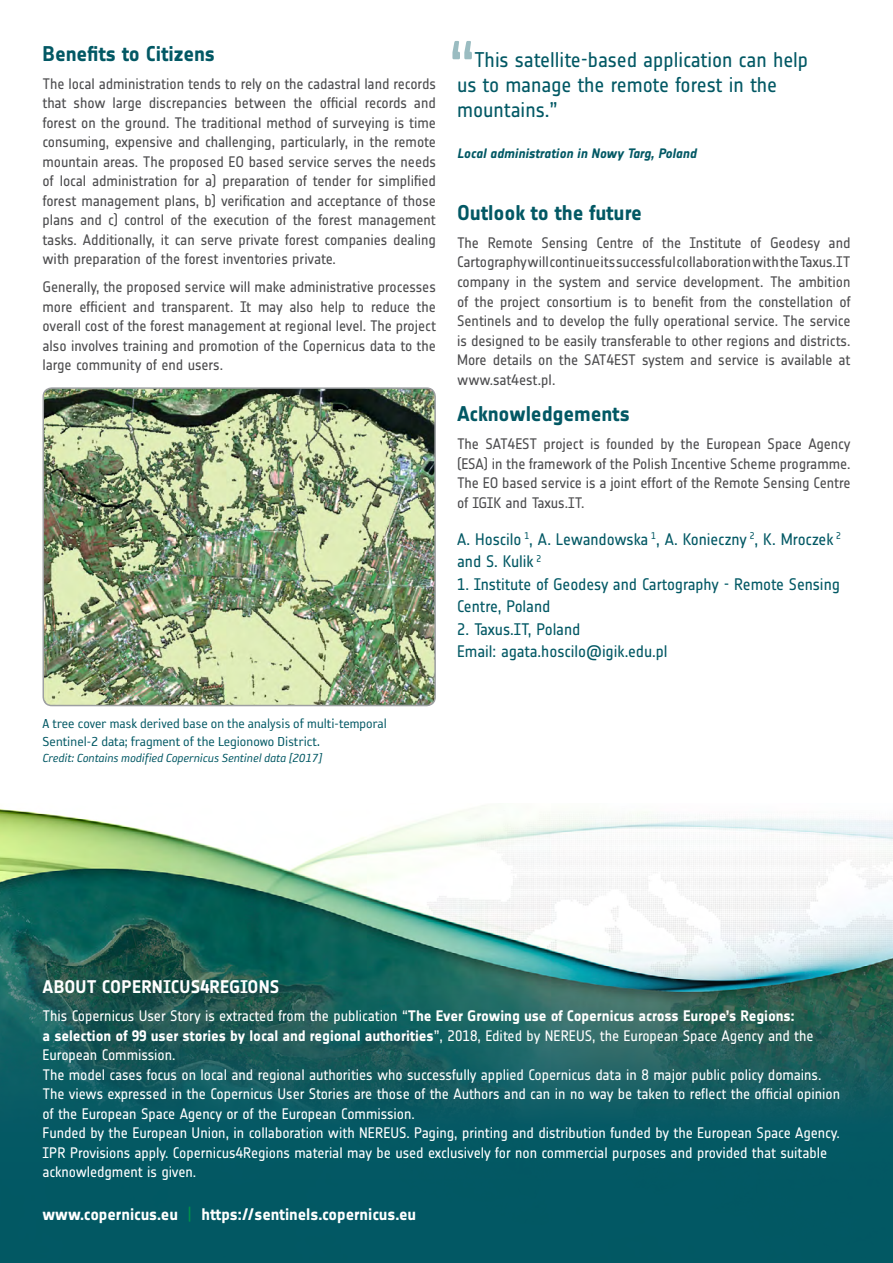
<style>
.page{position:relative;width:893px;height:1263px;background:#fff}
.page>*{position:absolute;margin:0;border:0;box-sizing:border-box;transform-origin:0 0}
.t1{font:21px/25.2px "Notes Esa";letter-spacing:-.005em;color:#025864}
.t2{font:700 21px "Notes Esa";letter-spacing:-.005em;color:#025864}
.t3{font:700 18px "Notes Esa";letter-spacing:.01em;color:#fff}
.t4{font:16.5px/22.5px "Notes Esa";letter-spacing:-.005em;color:#025864}
.t5{font:700 16.5px "Notes Esa";letter-spacing:-.005em;color:#fff}
.t6{font:15px/19.5px "Notes Esa";letter-spacing:-.005em;color:#4d4d4f;text-align:justify}
.t7{font:15px/19.5px "Notes Esa";letter-spacing:-.005em;color:#fff}
.t8{font:15px/18px "Reykjavik One OT A Gauge";color:#025864}
.t9{font:italic 13.5px "Reykjavik One OT A Gauge";color:#025864}
.t10{font:italic 700 13.5px "Notes Esa";letter-spacing:-.005em;color:#025864}
.s1{font-weight:700}
.s2{font-weight:400;color:#009449}
</style>
<div class="page">
<img style="left:0;top:805px;width:893px;height:458px">
<img style="left:43px;top:388px;width:392px;height:317px">
<div style="left:43px;top:387px;width:393px;height:319px;border:2px solid #9d9fa2;border-radius:9px"></div>
<svg style="left:452px;top:41px;width:20px;height:18px"></svg>
<h1 class="t2" style="left:43px;top:41px;width:174px">Benefits to Citizens</h1>
<p class="t6" style="left:43px;top:74px;width:395px">The local administration tends to rely on the cadastral land records that show large discrepancies between the official records and forest on the ground. The traditional method of surveying is time consuming, expensive and challenging, particularly, in the remote mountain areas. The proposed EO based service serves the needs of local administration for a) preparation of tender for simplified forest management plans, b) verification and acceptance of those plans and c) control of the execution of the forest management tasks. Additionally, it can serve private forest companies dealing with preparation of the forest inventories private.</p>
<p class="t6" style="left:43px;top:277px;width:395px">Generally, the proposed service will make administrative processes more efficient and transparent. It may also help to reduce the overall cost of the forest management at regional level. The project also involves training and promotion of the Copernicus data to the large community of end users.</p>
<h1 class="t1" style="left:457px;top:47px;width:353px;text-indent:17px">This satellite-based application can help us to manage the remote forest in the mountains.”</h1>
<p class="t10" style="left:457px;top:146px;width:241px">Local administration in Nowy Targ, Poland</p>
<h1 class="t2" style="left:457px;top:200px;width:186px">Outlook to the future</h1>
<p class="t6" style="left:457px;top:233px;width:395px">The Remote Sensing Centre of the Institute of Geodesy and Cartography will continue its successful collaboration with the Taxus.IT company in the system and service development. The ambition of the project consortium is to benefit from the constellation of Sentinels and to develop the fully operational service. The service is designed to be easily transferable to other regions and districts.<br>More details on the SAT4EST system and service is available at www.sat4est.pl.</p>
<h1 class="t2" style="left:457px;top:401px;width:174px">Acknowledgements</h1>
<p class="t6" style="left:457px;top:434px;width:395px">The SAT4EST project is founded by the European Space Agency (ESA) in the framework of the Polish Incentive Scheme programme.<br>The EO based service is a joint effort of the Remote Sensing Centre of IGIK and Taxus.IT.</p>
<p class="t4" style="left:457px;top:528px;width:385px">A. Hoscilo <sup>1</sup>, A. Lewandowska <sup>1</sup>, A. Konieczny <sup>2</sup>, K. Mroczek <sup>2 </sup>and S. Kulik <sup>2</sup></p>
<p class="t4" style="left:457px;top:573px;width:384px">1. Institute of Geodesy and Cartography - Remote Sensing<br>Centre, Poland</p>
<p class="t4" style="left:457px;top:618px;width:212px">2. Taxus.IT, Poland<br>Email: agata.hoscilo@igik.edu.pl</p>
<p class="t8" style="left:43px;top:714px;width:346px">A tree cover mask derived base on the analysis of multi-temporal<br>Sentinel-2 data; fragment of the Legionowo District.</p>
<p class="t9" style="left:43px;top:751px;width:281px">Credit: Contains modified Copernicus Sentinel data [2017]</p>
<p class="t3" style="left:43px;top:976px;width:238px">ABOUT COPERNICUS4REGIONS</p>
<p class="t7" style="left:43px;top:1006px;width:799px">This Copernicus User Story is extracted from the publication “<span class="s1">The Ever Growing use of Copernicus across Europe’s Regions:<br>a selection of 99 user stories by local and regional authorities</span>”, 2018, Edited by NEREUS, the European Space Agency and the European Commission.<br>The model cases focus on local and regional authorities who successfully applied Copernicus data in 8 major public policy domains.<br>The views expressed in the Copernicus User Stories are those of the Authors and can in no way be taken to reflect the official opinion of the European Space Agency or of the European Commission.<br>Funded by the European Union, in collaboration with NEREUS. Paging, printing and distribution funded by the European Space Agency.<br>IPR Provisions apply. Copernicus4Regions material may be used exclusively for non commercial purposes and provided that suitable acknowledgment is given.</p>
<p class="t5" style="left:43px;top:1204px;width:375px">www.copernicus.eu <span class="s2">|</span> https://sentinels.copernicus.eu</p>
</div>
